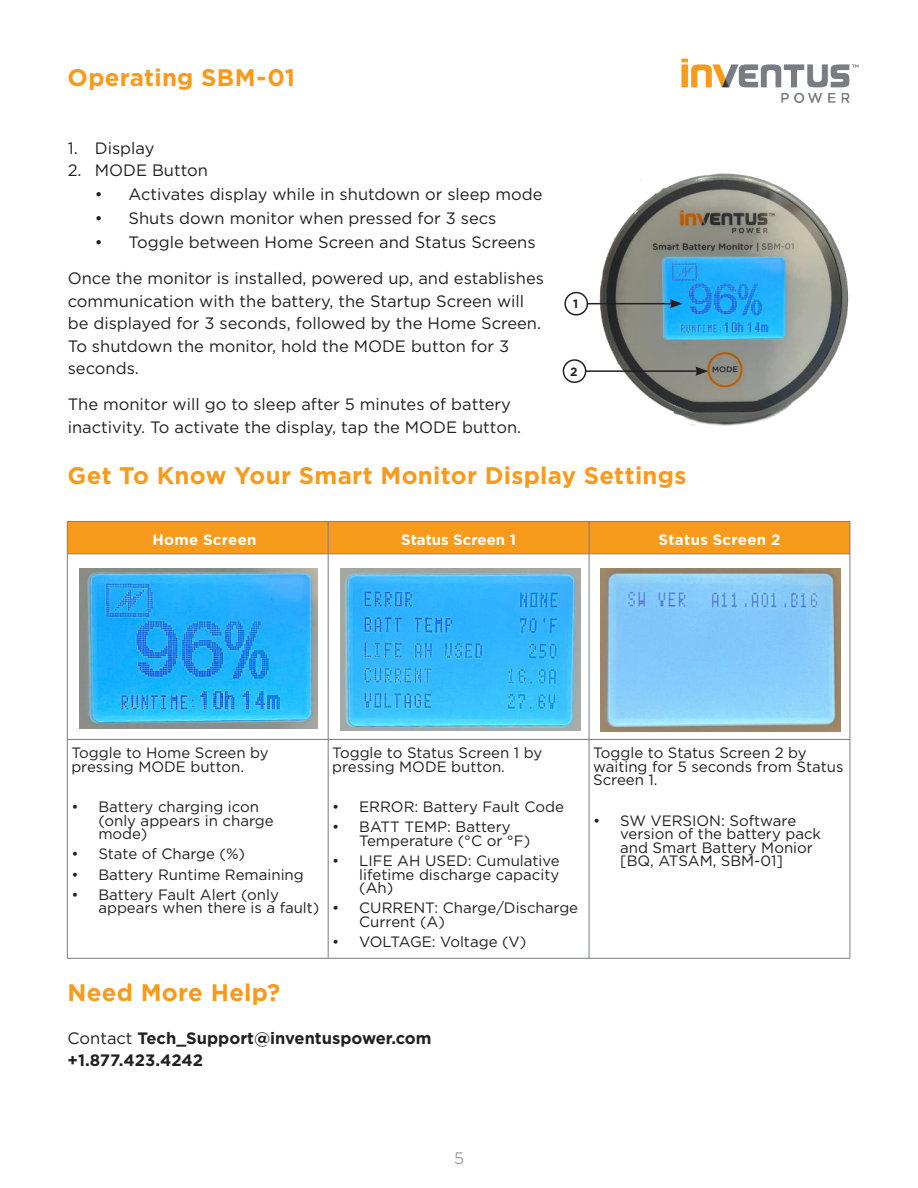
<style>
.page{position:relative;width:918px;height:1188px;background:#fff}
.page>*{position:absolute;margin:0;border:0;box-sizing:border-box;transform-origin:0 0}
.t1{font:700 24px "Gotham";letter-spacing:.015em;color:#f89a1c}
.t2{font:16.5px/22.5px "Gotham";color:#231f20}
.t3{font:700 16.5px/22.5px "Gotham";color:#231f20}
.t4{font:300 16.5px "Gotham";color:#787d83}
.t5{font:15px/13.5px "Gotham";color:#231f20}
.t6{font:700 15px "Gotham";letter-spacing:.02em;color:#fff}
.t7{font:700 15px "Gotham";color:#fff}
.t8{font:700 12px "Gotham";color:#231f20}
.s1{font-weight:400}
</style>
<div class="page">
<img style="left:681px;top:58px;width:177px;height:44px">
<img style="left:591px;top:173px;width:258px;height:253px">
<hr style="left:583px;top:303px;width:89px;height:1px;background:#231f20">
<svg style="left:670px;top:299px;width:13px;height:9px"></svg>
<div style="left:565px;top:293px;width:22px;height:22px;background:#fff;border-radius:50%"></div>
<div style="left:564px;top:292px;width:24px;height:24px;border:2px solid #231f20;border-radius:50%"></div>
<hr style="left:581px;top:370px;width:117px;height:2px;background:#231f20">
<svg style="left:696px;top:367px;width:12px;height:9px"></svg>
<div style="left:563px;top:360px;width:23px;height:22px;background:#fff;border-radius:50%"></div>
<div style="left:563px;top:359px;width:23px;height:24px;border:2px solid #231f20;border-radius:50%"></div>
<div style="left:68px;top:522px;width:782px;height:32px;background:#f89a1c"></div>
<svg style="left:68px;top:555px;width:782px;height:403px"></svg>
<hr style="left:67px;top:521px;width:261px;height:1px;background:#787d83">
<hr style="left:67px;top:522px;width:1px;height:32px;background:#787d83">
<hr style="left:328px;top:521px;width:261px;height:1px;background:#787d83">
<hr style="left:328px;top:522px;width:1px;height:32px;background:#787d83">
<hr style="left:589px;top:521px;width:261px;height:1px;background:#787d83">
<hr style="left:589px;top:522px;width:1px;height:32px;background:#787d83">
<hr style="left:850px;top:522px;width:1px;height:32px;background:#787d83">
<hr style="left:67px;top:554px;width:261px;height:1px;background:#787d83">
<hr style="left:67px;top:554px;width:1px;height:185px;background:#787d83">
<hr style="left:328px;top:554px;width:261px;height:1px;background:#787d83">
<hr style="left:328px;top:554px;width:1px;height:185px;background:#787d83">
<hr style="left:589px;top:554px;width:261px;height:1px;background:#787d83">
<hr style="left:589px;top:554px;width:1px;height:185px;background:#787d83">
<hr style="left:850px;top:554px;width:1px;height:185px;background:#787d83">
<hr style="left:67px;top:739px;width:261px;height:1px;background:#787d83">
<hr style="left:67px;top:740px;width:1px;height:218px;background:#787d83">
<hr style="left:328px;top:739px;width:261px;height:1px;background:#787d83">
<hr style="left:328px;top:740px;width:1px;height:218px;background:#787d83">
<hr style="left:589px;top:739px;width:261px;height:1px;background:#787d83">
<hr style="left:589px;top:740px;width:1px;height:218px;background:#787d83">
<hr style="left:850px;top:740px;width:1px;height:218px;background:#787d83">
<hr style="left:67px;top:958px;width:261px;height:1px;background:#787d83">
<hr style="left:328px;top:958px;width:261px;height:1px;background:#787d83">
<hr style="left:589px;top:958px;width:261px;height:1px;background:#787d83">
<img style="left:80px;top:569px;width:238px;height:160px">
<img style="left:340px;top:568px;width:240px;height:162px">
<img style="left:600px;top:568px;width:240px;height:163px">
<h1 class="t1" style="left:68px;top:67px;width:229px">Operating SBM-01</h1>
<p class="t2" style="left:68px;top:138px;width:88px">1. Display</p>
<p class="t2" style="left:68px;top:160px;width:142px">2. MODE Button</p>
<p class="t2" style="left:95px;top:184px;width:449px">• Activates display while in shutdown or sleep mode</p>
<p class="t2" style="left:95px;top:208px;width:403px">• Shuts down monitor when pressed for 3 secs</p>
<p class="t2" style="left:68px;top:225px;width:478px;line-height:36px;text-indent:27px">• Toggle between Home Screen and Status Screens<br>Once the monitor is installed, powered up, and establishes</p>
<p class="t2" style="left:68px;top:291px;width:475px">communication with the battery, the Startup Screen will be displayed for 3 seconds, followed by the Home Screen.<br>To shutdown the monitor, hold the MODE button for 3 seconds.</p>
<p class="t2" style="left:68px;top:394px;width:455px">The monitor will go to sleep after 5 minutes of battery inactivity. To activate the display, tap the MODE button.</p>
<p class="t8" style="left:573px;top:299px;width:7px">1</p>
<p class="t8" style="left:570px;top:366px;width:9px">2</p>
<h1 class="t1" style="left:68px;top:464px;width:620px">Get To Know Your Smart Monitor Display Settings</h1>
<p class="t6" style="left:152px;top:533px;width:106px">Home Screen</p>
<p class="t7" style="left:401px;top:533px;width:116px">Status Screen 1</p>
<p class="t6" style="left:659px;top:533px;width:123px">Status Screen 2</p>
<p class="t5" style="left:71px;top:747px;width:199px">Toggle to Home Screen by pressing MODE button.</p>
<p class="t5" style="left:98px;top:801px;width:177px;text-indent:-27px">• Battery charging icon (only appears in charge mode)</p>
<p class="t5" style="left:71px;top:848px;width:175px">• State of Charge (%)</p>
<p class="t5" style="left:71px;top:868px;width:234px">• Battery Runtime Remaining</p>
<p class="t5" style="left:98px;top:889px;width:223px;text-indent:-27px">• Battery Fault Alert (only appears when there is a fault)</p>
<p class="t5" style="left:332px;top:747px;width:211px">Toggle to Status Screen 1 by pressing MODE button.</p>
<p class="t5" style="left:332px;top:801px;width:233px">• ERROR: Battery Fault Code</p>
<p class="t5" style="left:359px;top:821px;width:172px;text-indent:-27px">• BATT TEMP: Battery<br>Temperature (°C or °F)</p>
<p class="t5" style="left:359px;top:855px;width:202px;text-align:justify;text-indent:-27px">• LIFE AH USED: Cumulative lifetime discharge capacity (Ah)</p>
<p class="t5" style="left:359px;top:902px;width:220px;text-indent:-27px">• CURRENT: Charge/Discharge<br>Current (A)</p>
<p class="t5" style="left:332px;top:936px;width:196px">• VOLTAGE: Voltage (V)</p>
<h1 class="t1" style="left:68px;top:982px;width:214px">Need More Help?</h1>
<p class="t3" style="left:68px;top:1027px;width:366px"><span class="s1">Contact</span> Tech_Support@inventuspower.com +1.877.423.4242</p>
<p class="t5" style="left:593px;top:747px;width:252px">Toggle to Status Screen 2 by waiting for 5 seconds from Status<br>Screen 1.</p>
<p class="t5" style="left:620px;top:814px;width:203px;text-indent:-27px">• SW VERSION: Software version of the battery pack and Smart Battery Monior [BQ, ATSAM, SBM-01]</p>
<p class="t4" style="left:454px;top:1151px;width:11px">5</p>
</div>
